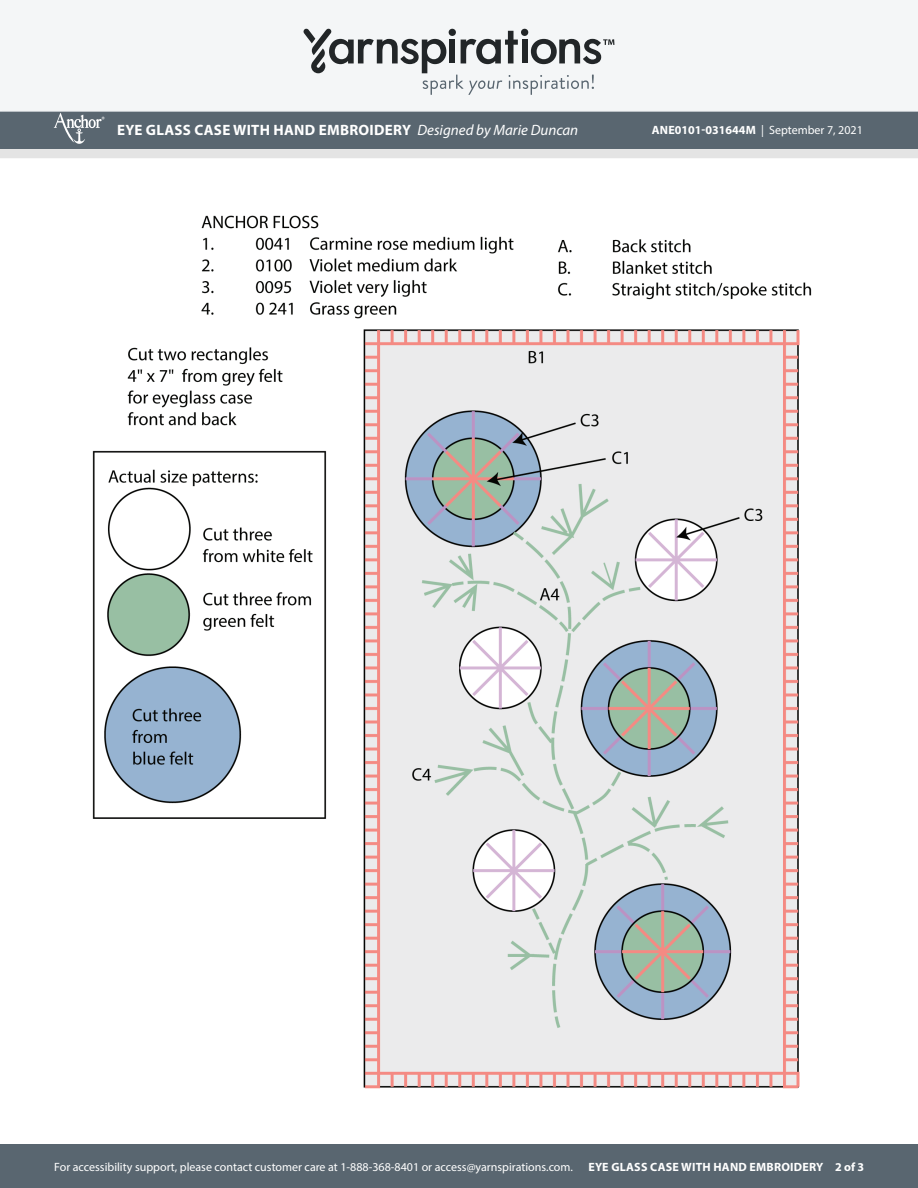
<style>
.page{position:relative;width:918px;height:1188px;background:#fff}
.page>*{position:absolute;margin:0;border:0;box-sizing:border-box;transform-origin:0 0}
.t1{font:700 15px "Myriad Pro";letter-spacing:.02em;color:#fff}
.t2{font:12px "Myriad Pro";color:#fff}
.t3{font:700 12px "Myriad Pro";letter-spacing:.02em;color:#fff}
.t4{font:500 6px "Avenir Next LT Pro";color:#fff}
.s1{font-weight:400;font-style:italic}
.s2{font-weight:700}
</style>
<div class="page">
<div style="left:0;top:1145px;width:918px;height:43px;background:#596670"></div>
<div style="left:0;top:148px;width:918px;height:10px;background:#e4e4e4"></div>
<div style="left:0;top:111px;width:918px;height:38px;background:#596670"></div>
<div style="left:0;top:0;width:918px;height:112px;background:#f4f6f7;border:2px solid #f4f6f7"></div>
<svg style="left:303px;top:29px;width:311px;height:66px"></svg>
<svg style="left:54px;top:113px;width:48px;height:31px"></svg>
<img style="left:92px;top:215px;width:720px;height:874px">
<p class="t4" style="left:101px;top:116px;width:5px">®</p>
<p class="t1" style="left:117px;top:120px;width:463px">EYE GLASS CASE WITH HAND EMBROIDERY <span class="s1">Designed by Marie Duncan</span></p>
<p class="t2" style="left:652px;top:123px;width:213px"><span class="s2">ANE0101-031644M</span> | September 7, 2021</p>
<p class="t2" style="left:54px;top:1159px;width:520px">For accessibility support, please contact customer care at 1-888-368-8401 or access@yarnspirations.com.</p>
<p class="t3" style="left:588px;top:1159px;width:277px">EYE GLASS CASE WITH HAND EMBROIDERY 2 of 3</p>
</div>
